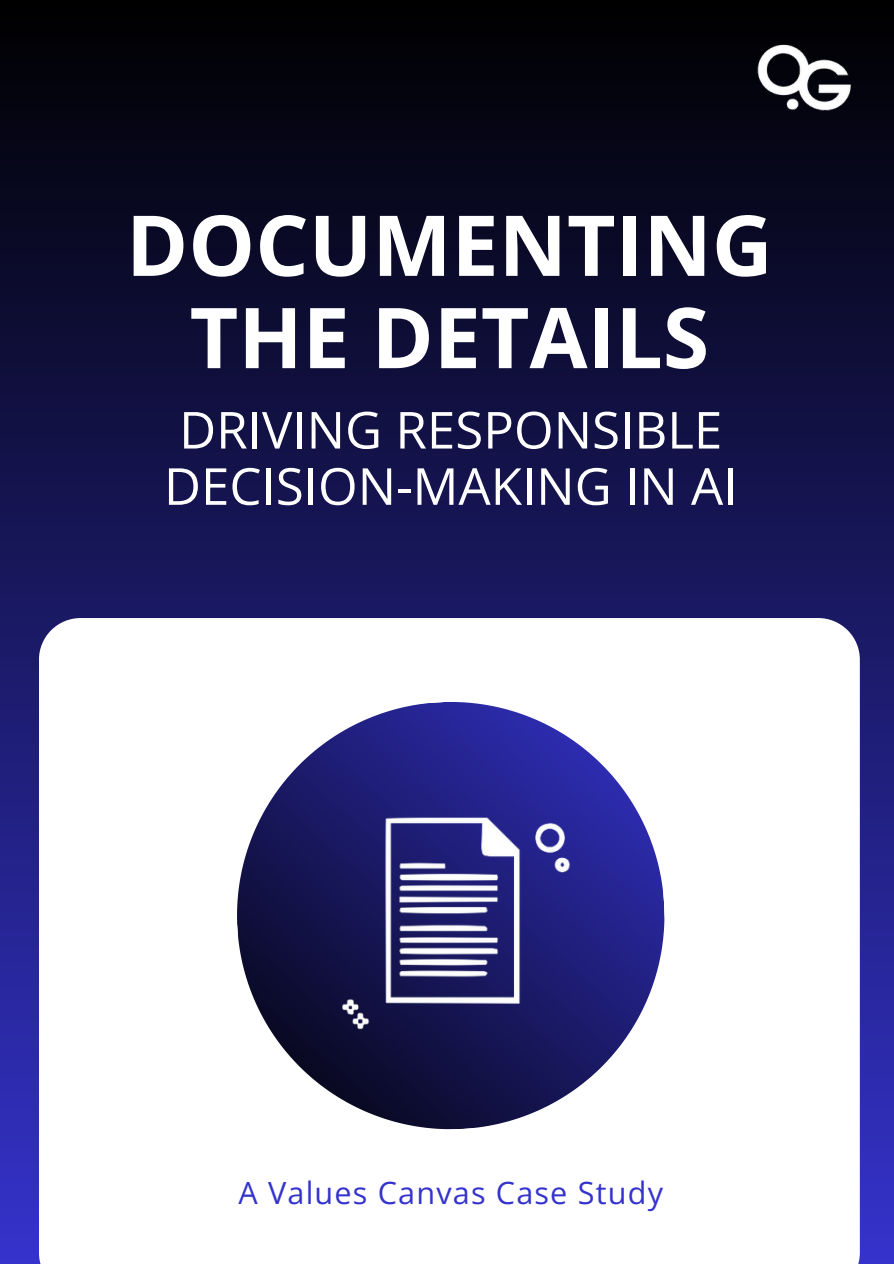
<style>
.page{position:relative;width:894px;height:1264px;background:#fff}
.page>*{position:absolute;margin:0;border:0;box-sizing:border-box;transform-origin:0 0}
.t1{font:700 84px/92.2px "Open Sans";color:#fff;text-align:center}
.t2{font:51px/56.2px "Open Sans";color:#fff}
.t3{font:30.6px "Open Sans";letter-spacing:.04em;color:#3533cd}
</style>
<div class="page">
<div style="left:0;top:0;width:893px;height:1263px;background:linear-gradient(to bottom,#000,#3533cc)"></div>
<svg style="left:39px;top:618px;width:820px;height:645px"></svg>
<img style="left:748px;top:29px;width:111px;height:97px">
<svg style="left:225px;top:690px;width:450px;height:450px"></svg>
<img style="left:322px;top:794px;width:272px;height:256px">
<h1 class="t1" style="left:126px;top:197px;width:648px">DOCUMENTING<br>THE DETAILS</h1>
<p class="t2" style="left:164px;top:400px;width:575px">DRIVING RESPONSIBLE<br>DECISION-MAKING IN AI</p>
<h2 class="t3" style="left:238px;top:1170px;width:426px">A Values Canvas Case Study</h2>
</div>
